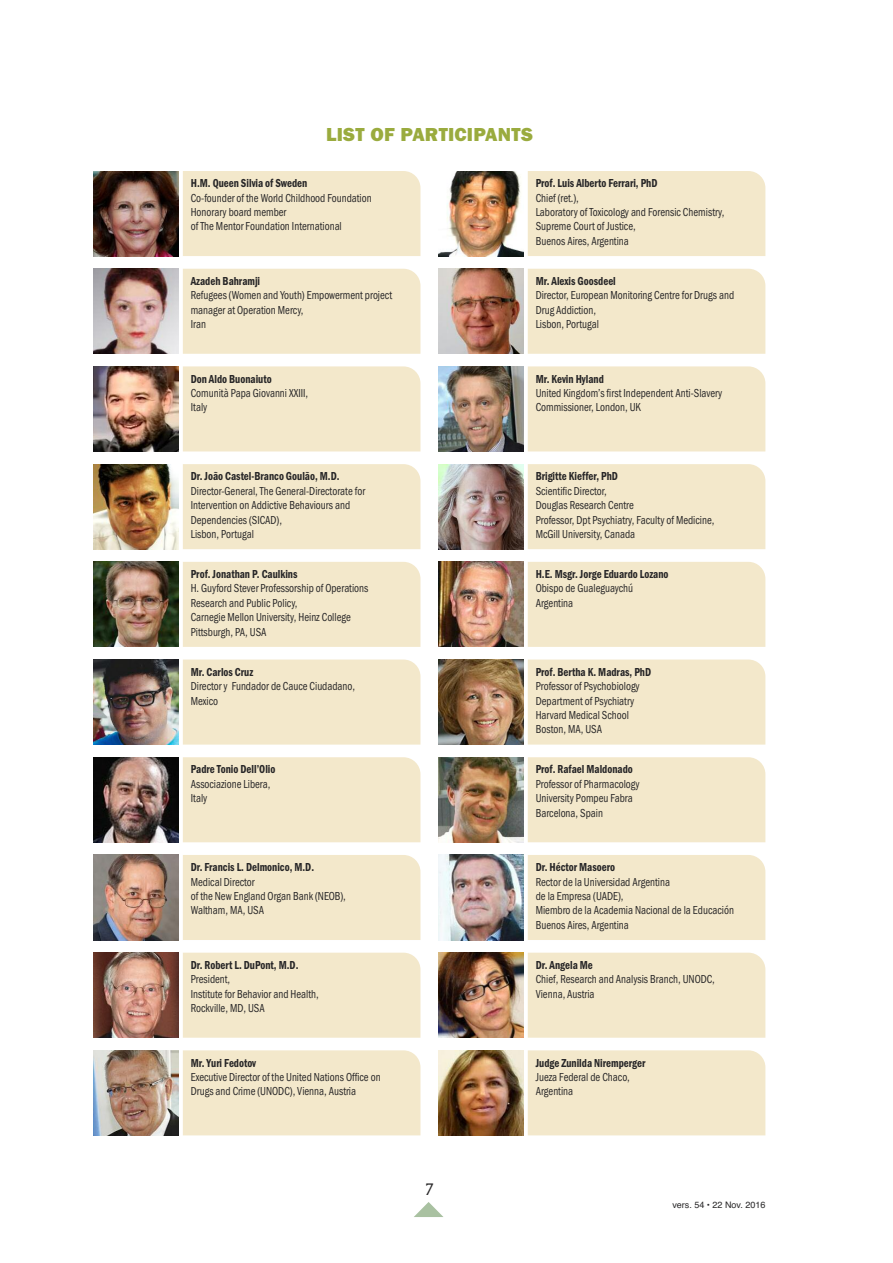
<style>
.page{position:relative;width:893px;height:1263px;background:#fff}
.page>*{position:absolute;margin:0;border:0;box-sizing:border-box;transform-origin:0 0}
.t1{font:19.5px "Franklin Got Itc TOT Hea";letter-spacing:.01em;color:#9aab3e}
.t2{font:500 16.5px "Stone Informal Std";color:#272627}
.t3{font:12px/14.4px "Franklin Got Itc TOT Boo Con";color:#272627;scale:.9 1}
.t4{font:12px "Franklin Got Itc TOT Dem Con";color:#272627;scale:.9 1}
.t5{font:9px "Helvetica";color:#272627}
</style>
<div class="page">
<svg style="left:414px;top:1202px;width:29px;height:15px"></svg>
<img style="left:94px;top:562px;width:85px;height:85px">
<div style="left:183px;top:562px;width:237px;height:85px;background:#f3e8cb"></div>
<img style="left:94px;top:855px;width:85px;height:85px">
<div style="left:183px;top:855px;width:237px;height:85px;background:#f3e8cb"></div>
<img style="left:94px;top:757px;width:85px;height:85px">
<div style="left:183px;top:757px;width:237px;height:85px;background:#f3e8cb"></div>
<img style="left:94px;top:1050px;width:85px;height:85px">
<div style="left:183px;top:1050px;width:237px;height:85px;background:#f3e8cb"></div>
<img style="left:94px;top:953px;width:85px;height:85px">
<div style="left:183px;top:953px;width:237px;height:85px;background:#f3e8cb"></div>
<img style="left:438px;top:171px;width:85px;height:85px">
<div style="left:528px;top:171px;width:237px;height:85px;background:#f3e8cb"></div>
<img style="left:438px;top:269px;width:85px;height:85px">
<div style="left:528px;top:269px;width:237px;height:85px;background:#f3e8cb"></div>
<img style="left:94px;top:464px;width:85px;height:85px">
<div style="left:183px;top:464px;width:237px;height:85px;background:#f3e8cb"></div>
<img style="left:438px;top:757px;width:85px;height:85px">
<div style="left:528px;top:757px;width:237px;height:85px;background:#f3e8cb"></div>
<img style="left:438px;top:855px;width:85px;height:85px">
<div style="left:528px;top:855px;width:237px;height:85px;background:#f3e8cb"></div>
<img style="left:438px;top:953px;width:85px;height:85px">
<div style="left:528px;top:953px;width:237px;height:85px;background:#f3e8cb"></div>
<img style="left:438px;top:464px;width:85px;height:85px">
<div style="left:528px;top:464px;width:237px;height:85px;background:#f3e8cb"></div>
<img style="left:438px;top:562px;width:85px;height:85px">
<div style="left:528px;top:562px;width:237px;height:85px;background:#f3e8cb"></div>
<img style="left:438px;top:659px;width:85px;height:86px">
<div style="left:528px;top:659px;width:237px;height:86px;background:#f3e8cb"></div>
<img style="left:94px;top:659px;width:85px;height:86px">
<div style="left:183px;top:659px;width:237px;height:86px;background:#f3e8cb"></div>
<img style="left:438px;top:366px;width:85px;height:85px">
<div style="left:528px;top:366px;width:237px;height:85px;background:#f3e8cb"></div>
<img style="left:94px;top:171px;width:85px;height:85px">
<div style="left:183px;top:171px;width:237px;height:85px;background:#f3e8cb"></div>
<img style="left:94px;top:269px;width:85px;height:85px">
<div style="left:183px;top:269px;width:237px;height:85px;background:#f3e8cb"></div>
<img style="left:94px;top:366px;width:85px;height:85px">
<div style="left:183px;top:366px;width:237px;height:85px;background:#f3e8cb"></div>
<img style="left:438px;top:1050px;width:85px;height:85px">
<div style="left:528px;top:1050px;width:237px;height:85px;background:#f3e8cb"></div>
<h1 class="t1" style="left:326px;top:122px;width:208px">LIST OF PARTICIPANTS</h1>
<p class="t4" style="left:191px;top:176px;width:131px">H.M. Queen Silvia of Sweden</p>
<p class="t3" style="left:191px;top:190px;width:203px">Co-founder of the World Childhood Foundation<br>Honorary board member<br>of The Mentor Foundation International</p>
<p class="t4" style="left:191px;top:274px;width:79px">Azadeh Bahramji</p>
<p class="t3" style="left:191px;top:288px;width:225px">Refugees (Women and Youth) Empowerment project manager at Operation Mercy,<br>Iran</p>
<p class="t4" style="left:191px;top:371px;width:91px">Don Aldo Buonaiuto</p>
<p class="t3" style="left:191px;top:386px;width:132px">Comunità Papa Giovanni XXIII,<br>Italy</p>
<p class="t4" style="left:191px;top:469px;width:167px">Dr. João Castel-Branco Goulão, M.D.</p>
<p class="t3" style="left:191px;top:483px;width:195px">Director-General, The General-Directorate for Intervention on Addictive Behaviours and Dependencies (SICAD),<br>Lisbon, Portugal</p>
<p class="t4" style="left:191px;top:567px;width:120px">Prof. Jonathan P. Caulkins</p>
<p class="t3" style="left:191px;top:581px;width:199px">H. Guyford Stever Professorship of Operations Research and Public Policy,<br>Carnegie Mellon University, Heinz College Pittsburgh, PA, USA</p>
<p class="t4" style="left:191px;top:665px;width:71px">Mr. Carlos Cruz</p>
<p class="t3" style="left:191px;top:679px;width:184px">Director y Fundador de Cauce Ciudadano,<br>Mexico</p>
<p class="t4" style="left:191px;top:762px;width:96px">Padre Tonio Dell’Olio</p>
<p class="t3" style="left:191px;top:776px;width:90px">Associazione Libera,<br>Italy</p>
<p class="t4" style="left:191px;top:860px;width:139px">Dr. Francis L. Delmonico, M.D.</p>
<p class="t3" style="left:191px;top:874px;width:174px">Medical Director<br>of the New England Organ Bank (NEOB),<br>Waltham, MA, USA</p>
<p class="t4" style="left:191px;top:958px;width:121px">Dr. Robert L. DuPont, M.D.</p>
<p class="t3" style="left:191px;top:972px;width:144px">President,<br>Institute for Behavior and Health,<br>Rockville, MD, USA</p>
<p class="t4" style="left:191px;top:1055px;width:74px">Mr. Yuri Fedotov</p>
<p class="t3" style="left:191px;top:1070px;width:212px">Executive Director of the United Nations Office on<br>Drugs and Crime (UNODC), Vienna, Austria</p>
<h2 class="t2" style="left:425px;top:1183px;width:11px">7</h2>
<p class="t4" style="left:536px;top:176px;width:137px">Prof. Luis Alberto Ferrari, PhD</p>
<p class="t3" style="left:536px;top:190px;width:211px">Chief (ret.),<br>Laboratory of Toxicology and Forensic Chemistry,<br>Supreme Court of Justice,<br>Buenos Aires, Argentina</p>
<p class="t4" style="left:536px;top:274px;width:91px">Mr. Alexis Goosdeel</p>
<p class="t3" style="left:536px;top:288px;width:222px">Director, European Monitoring Centre for Drugs and<br>Drug Addiction,<br>Lisbon, Portugal</p>
<p class="t4" style="left:536px;top:371px;width:77px">Mr. Kevin Hyland</p>
<p class="t3" style="left:536px;top:386px;width:209px">United Kingdom’s first Independent Anti-Slavery<br>Commissioner, London, UK</p>
<p class="t4" style="left:536px;top:469px;width:93px">Brigitte Kieffer, PhD</p>
<p class="t3" style="left:536px;top:483px;width:200px">Scientific Director,<br>Douglas Research Centre<br>Professor, Dpt Psychiatry, Faculty of Medicine,<br>McGill University, Canada</p>
<p class="t4" style="left:536px;top:567px;width:149px">H.E. Msgr. Jorge Eduardo Lozano</p>
<p class="t3" style="left:536px;top:581px;width:110px">Obispo de Gualeguaychú<br>Argentina</p>
<p class="t4" style="left:536px;top:665px;width:130px">Prof. Bertha K. Madras, PhD</p>
<p class="t3" style="left:536px;top:679px;width:117px">Professor of Psychobiology<br>Department of Psychiatry<br>Harvard Medical School<br>Boston, MA, USA</p>
<p class="t4" style="left:536px;top:762px;width:109px">Prof. Rafael Maldonado</p>
<p class="t3" style="left:536px;top:776px;width:117px">Professor of Pharmacology<br>University Pompeu Fabra<br>Barcelona, Spain</p>
<p class="t4" style="left:536px;top:860px;width:90px">Dr. Héctor Masoero</p>
<p class="t3" style="left:536px;top:874px;width:222px">Rector de la Universidad Argentina<br>de la Empresa (UADE),<br>Miembro de la Academia Nacional de la Educación<br>Buenos Aires, Argentina</p>
<p class="t4" style="left:536px;top:958px;width:65px">Dr. Angela Me</p>
<p class="t3" style="left:536px;top:972px;width:201px">Chief, Research and Analysis Branch, UNODC,<br>Vienna, Austria</p>
<p class="t4" style="left:536px;top:1055px;width:124px">Judge Zunilda Niremperger</p>
<p class="t3" style="left:536px;top:1070px;width:106px">Jueza Federal de Chaco,<br>Argentina</p>
<p class="t5" style="left:672px;top:1200px;width:95px">vers. 54 • 22 Nov. 2016</p>
</div>
